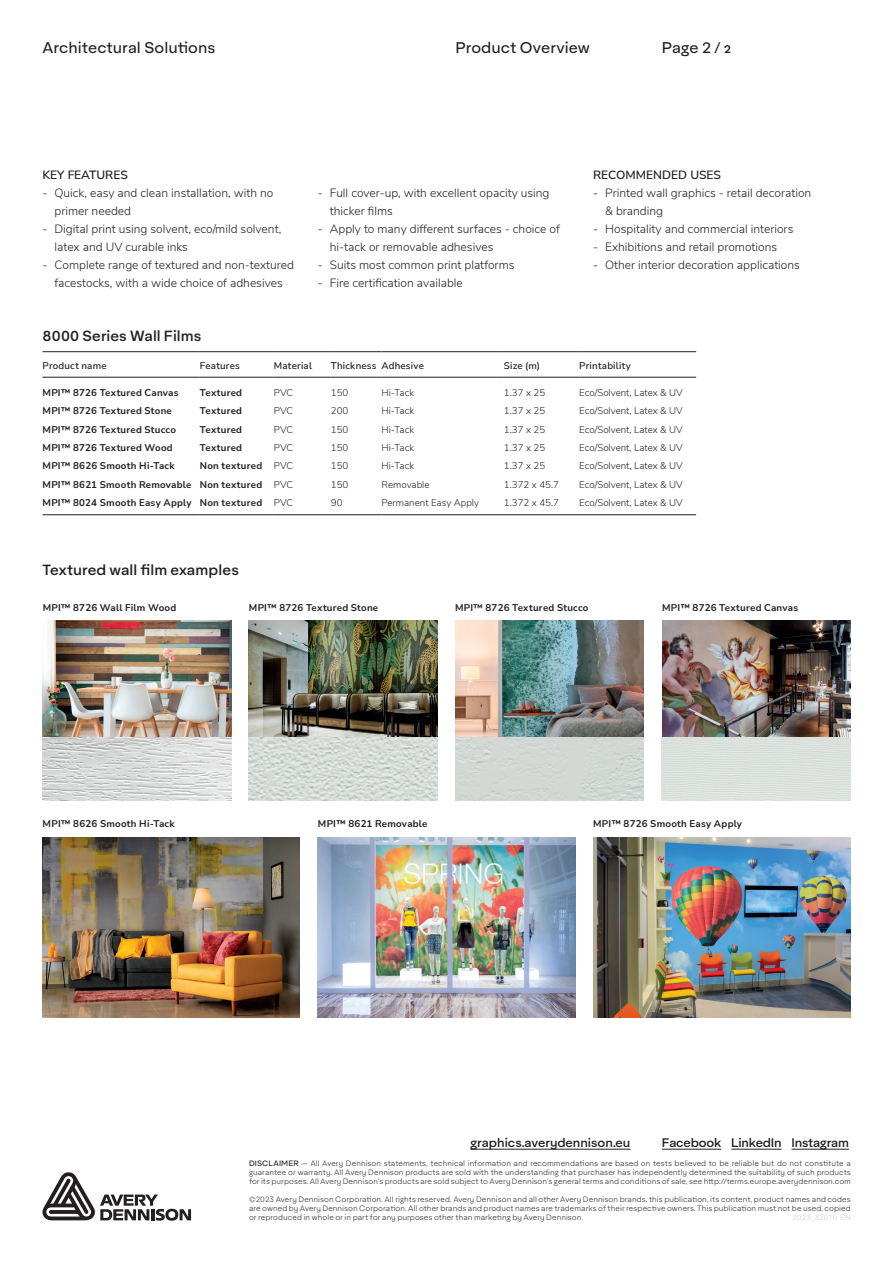
<style>
.page{position:relative;width:893px;height:1263px;background:#fff}
.page>*{position:absolute;margin:0;border:0;box-sizing:border-box;transform-origin:0 0}
.t1{font:15px "Aktifo A";letter-spacing:.005em;color:#231f20}
.t2{font:500 14.25px "Aktifo A";letter-spacing:.005em;color:#231f20}
.t3{font:300 12px/18px "Nunito Sans";color:#231f20}
.t4{font:500 12px "Aktifo A";letter-spacing:-.015em;color:#231f20}
.t5{font:600 12px "Nunito Sans";color:#231f20}
.t6{font:700 9.75px "Nunito Sans";letter-spacing:.025em;color:#231f20}
.t7{font:300 9.75px "Nunito Sans";color:#231f20}
.t8{font:600 9.75px "Nunito Sans";letter-spacing:.02em;color:#231f20}
.t9{font:300 7.5px/9px "Aktifo A";letter-spacing:.005em;color:#231f20;text-align:justify}
.t10{font:7.5px "Aktifo A";letter-spacing:.005em;color:#dcdddf}
.s1{font-weight:300}
.s2{font-weight:400}
</style>
<div class="page">
<hr style="left:43px;top:351px;width:157px;height:1px;background:#231f20">
<hr style="left:200px;top:351px;width:74px;height:1px;background:#231f20">
<hr style="left:274px;top:351px;width:57px;height:1px;background:#231f20">
<hr style="left:331px;top:351px;width:50px;height:1px;background:#231f20">
<hr style="left:381px;top:351px;width:123px;height:1px;background:#231f20">
<hr style="left:504px;top:351px;width:75px;height:1px;background:#231f20">
<hr style="left:579px;top:351px;width:117px;height:1px;background:#231f20">
<hr style="left:43px;top:377px;width:157px;height:1px;background:#231f20">
<hr style="left:200px;top:377px;width:74px;height:1px;background:#231f20">
<hr style="left:274px;top:377px;width:57px;height:1px;background:#231f20">
<hr style="left:331px;top:377px;width:50px;height:1px;background:#231f20">
<hr style="left:381px;top:377px;width:123px;height:1px;background:#231f20">
<hr style="left:504px;top:377px;width:75px;height:1px;background:#231f20">
<hr style="left:579px;top:377px;width:117px;height:1px;background:#231f20">
<hr style="left:43px;top:514px;width:157px;height:1px;background:#231f20">
<hr style="left:200px;top:514px;width:74px;height:1px;background:#231f20">
<hr style="left:274px;top:514px;width:57px;height:1px;background:#231f20">
<hr style="left:331px;top:514px;width:50px;height:1px;background:#231f20">
<hr style="left:381px;top:514px;width:123px;height:1px;background:#231f20">
<hr style="left:504px;top:514px;width:75px;height:1px;background:#231f20">
<hr style="left:579px;top:514px;width:117px;height:1px;background:#231f20">
<img style="left:43px;top:837px;width:257px;height:180px">
<img style="left:249px;top:620px;width:188px;height:180px">
<img style="left:43px;top:620px;width:188px;height:180px">
<img style="left:662px;top:620px;width:189px;height:180px">
<img style="left:455px;top:620px;width:189px;height:180px">
<img style="left:318px;top:837px;width:257px;height:180px">
<img style="left:593px;top:837px;width:257px;height:180px">
<svg style="left:42px;top:1172px;width:149px;height:49px"></svg>
<hr style="left:470px;top:1149px;width:160px;height:1px;background:#231f20">
<hr style="left:662px;top:1149px;width:59px;height:1px;background:#231f20">
<hr style="left:731px;top:1149px;width:51px;height:1px;background:#231f20">
<hr style="left:791px;top:1149px;width:58px;height:1px;background:#231f20">
<h1 class="t1" style="left:43px;top:38px;width:174px">Architectural Solutions</h1>
<h1 class="t1" style="left:455px;top:38px;width:136px">Product Overview</h1>
<h1 class="t1" style="left:662px;top:38px;width:71px">Page 2 / 2</h1>
<h3 class="t5" style="left:43px;top:166px;width:87px">KEY FEATURES</h3>
<h3 class="t3" style="left:55px;top:183px;width:220px;text-indent:-12px">- Quick, easy and clean installation, with no primer needed</h3>
<h3 class="t3" style="left:55px;top:219px;width:228px;text-indent:-12px">- Digital print using solvent, eco/mild solvent, latex and UV curable inks</h3>
<h3 class="t3" style="left:43px;top:255px;width:253px;text-align:center">- Complete range of textured and non-textured facestocks, with a wide choice of adhesives</h3>
<h2 class="t2" style="left:43px;top:326px;width:160px">8000 Series Wall Films</h2>
<h3 class="t3" style="left:330px;top:183px;width:221px;text-indent:-12px">- Full cover-up, with excellent opacity using thicker films</h3>
<h3 class="t3" style="left:330px;top:219px;width:232px;text-indent:-12px">- Apply to many different surfaces - choice of hi-tack or removable adhesives</h3>
<h3 class="t3" style="left:318px;top:255px;width:198px">- Suits most common print platforms</h3>
<h3 class="t3" style="left:318px;top:273px;width:147px">- Fire certification available</h3>
<h3 class="t5" style="left:593px;top:166px;width:129px">RECOMMENDED USES</h3>
<h3 class="t3" style="left:605px;top:183px;width:208px;text-indent:-12px">- Printed wall graphics - retail decoration &amp; branding</h3>
<h3 class="t3" style="left:593px;top:219px;width:202px">- Hospitality and commercial interiors</h3>
<h3 class="t3" style="left:593px;top:237px;width:186px">- Exhibitions and retail promotions</h3>
<h3 class="t3" style="left:593px;top:255px;width:208px">- Other interior decoration applications</h3>
<h3 class="t8" style="left:43px;top:359px;width:66px">Product name</h3>
<h3 class="t8" style="left:200px;top:359px;width:42px">Features</h3>
<h3 class="t8" style="left:274px;top:359px;width:40px">Material</h3>
<h3 class="t8" style="left:331px;top:359px;width:95px">Thickness Adhesive</h3>
<h3 class="t8" style="left:504px;top:359px;width:38px">Size (m)</h3>
<h3 class="t8" style="left:579px;top:359px;width:53px">Printability</h3>
<h3 class="t6" style="left:43px;top:386px;width:137px">MPI™ 8726 Textured Canvas</h3>
<h3 class="t6" style="left:200px;top:386px;width:44px">Textured</h3>
<h3 class="t7" style="left:274px;top:385px;width:21px">PVC</h3>
<h3 class="t7" style="left:331px;top:385px;width:19px">150</h3>
<h3 class="t7" style="left:381px;top:385px;width:34px">Hi-Tack</h3>
<h3 class="t7" style="left:504px;top:385px;width:43px">1.37 x 25</h3>
<h3 class="t7" style="left:579px;top:385px;width:105px">Eco/Solvent, Latex &amp; UV</h3>
<h3 class="t6" style="left:43px;top:404px;width:131px">MPI™ 8726 Textured Stone</h3>
<h3 class="t6" style="left:200px;top:404px;width:44px">Textured</h3>
<h3 class="t7" style="left:274px;top:404px;width:21px">PVC</h3>
<h3 class="t7" style="left:331px;top:404px;width:19px">200</h3>
<h3 class="t7" style="left:381px;top:404px;width:34px">Hi-Tack</h3>
<h3 class="t7" style="left:504px;top:404px;width:43px">1.37 x 25</h3>
<h3 class="t7" style="left:579px;top:404px;width:105px">Eco/Solvent, Latex &amp; UV</h3>
<h3 class="t6" style="left:43px;top:422px;width:135px">MPI™ 8726 Textured Stucco</h3>
<h3 class="t6" style="left:200px;top:422px;width:44px">Textured</h3>
<h3 class="t7" style="left:274px;top:422px;width:21px">PVC</h3>
<h3 class="t7" style="left:331px;top:422px;width:19px">150</h3>
<h3 class="t7" style="left:381px;top:422px;width:34px">Hi-Tack</h3>
<h3 class="t7" style="left:504px;top:422px;width:43px">1.37 x 25</h3>
<h3 class="t7" style="left:579px;top:422px;width:105px">Eco/Solvent, Latex &amp; UV</h3>
<h3 class="t6" style="left:43px;top:441px;width:132px">MPI™ 8726 Textured Wood</h3>
<h3 class="t6" style="left:200px;top:441px;width:44px">Textured</h3>
<h3 class="t7" style="left:274px;top:440px;width:21px">PVC</h3>
<h3 class="t7" style="left:331px;top:440px;width:19px">150</h3>
<h3 class="t7" style="left:381px;top:440px;width:34px">Hi-Tack</h3>
<h3 class="t7" style="left:504px;top:440px;width:43px">1.37 x 25</h3>
<h3 class="t7" style="left:579px;top:440px;width:105px">Eco/Solvent, Latex &amp; UV</h3>
<h3 class="t6" style="left:43px;top:459px;width:134px">MPI™ 8626 Smooth Hi-Tack</h3>
<h3 class="t6" style="left:200px;top:459px;width:95px">Non textured <span class="s1">PVC</span></h3>
<h3 class="t7" style="left:331px;top:459px;width:19px">150</h3>
<h3 class="t7" style="left:381px;top:459px;width:34px">Hi-Tack</h3>
<h3 class="t7" style="left:504px;top:459px;width:43px">1.37 x 25</h3>
<h3 class="t7" style="left:579px;top:459px;width:105px">Eco/Solvent, Latex &amp; UV</h3>
<h3 class="t6" style="left:43px;top:477px;width:252px">MPI™ 8621 Smooth Removable Non textured <span class="s1">PVC</span></h3>
<h3 class="t7" style="left:331px;top:477px;width:19px">150</h3>
<h3 class="t7" style="left:381px;top:477px;width:50px">Removable</h3>
<h3 class="t7" style="left:504px;top:477px;width:57px">1.372 x 45.7</h3>
<h3 class="t7" style="left:579px;top:477px;width:105px">Eco/Solvent, Latex &amp; UV</h3>
<h3 class="t6" style="left:43px;top:496px;width:252px">MPI™ 8024 Smooth Easy Apply Non textured <span class="s1">PVC</span></h3>
<h3 class="t7" style="left:331px;top:495px;width:13px">90</h3>
<h3 class="t7" style="left:381px;top:495px;width:99px">Permanent Easy Apply</h3>
<h3 class="t7" style="left:504px;top:495px;width:57px">1.372 x 45.7</h3>
<h3 class="t7" style="left:579px;top:495px;width:105px">Eco/Solvent, Latex &amp; UV</h3>
<h2 class="t2" style="left:43px;top:560px;width:198px">Textured wall film examples</h2>
<h3 class="t6" style="left:43px;top:600px;width:135px">MPI™ 8726 Wall Film Wood</h3>
<h3 class="t6" style="left:455px;top:600px;width:135px">MPI™ 8726 Textured Stucco</h3>
<h3 class="t6" style="left:662px;top:600px;width:137px">MPI™ 8726 Textured Canvas</h3>
<h3 class="t6" style="left:249px;top:600px;width:131px">MPI™ 8726 Textured Stone</h3>
<h3 class="t6" style="left:43px;top:816px;width:134px">MPI™ 8626 Smooth Hi-Tack</h3>
<h3 class="t6" style="left:318px;top:816px;width:111px">MPI™ 8621 Removable</h3>
<h3 class="t6" style="left:593px;top:816px;width:150px">MPI™ 8726 Smooth Easy Apply</h3>
<h3 class="t4" style="left:470px;top:1135px;width:162px">graphics.averydennison.eu</h3>
<h3 class="t4" style="left:662px;top:1135px;width:189px">Facebook LinkedIn Instagram</h3>
<p class="t9" style="left:249px;top:1159px;width:603px"><span class="s2">DISCLAIMER</span> — All Avery Dennison statements, technical information and recommendations are based on tests believed to be reliable but do not constitute a guarantee or warranty. All Avery Dennison products are sold with the understanding that purchaser has independently determined the suitability of such products for its purposes. All Avery Dennison’s products are sold subject to Avery Dennison’s general terms and conditions of sale, see http://terms.europe.averydennison.com</p>
<p class="t9" style="left:249px;top:1195px;width:603px">©2023 Avery Dennison Corporation. All rights reserved. Avery Dennison and all other Avery Dennison brands, this publication, its content, product names and codes are owned by Avery Dennison Corporation. All other brands and product names are trademarks of their respective owners. This publication must not be used, copied or reproduced in whole or in part for any purposes other than marketing by Avery Dennison.</p>
<p class="t10" style="left:793px;top:1213px;width:60px">2023_32010 EN</p>
</div>
